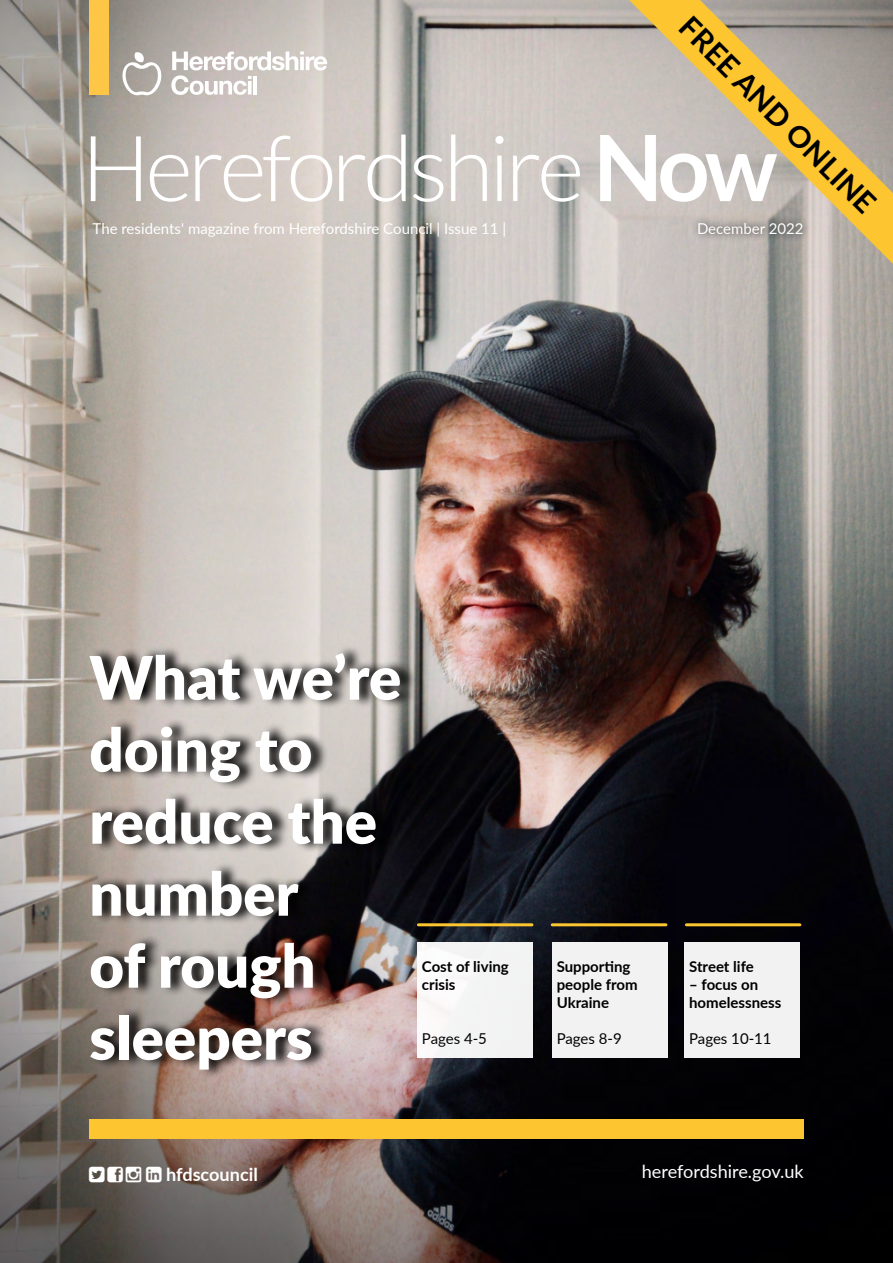
<style>
.page{position:relative;width:893px;height:1263px;background:#fff}
.page>*{position:absolute;margin:0;border:0;box-sizing:border-box;transform-origin:0 0}
.herefordshire_now{font:300 91.5px "Lato";letter-spacing:-.05em;color:#fff}
.pullout{font:900 60px/72px "Lato";color:#fff}
.t1{font:700 30px "Lato";color:#000}
.t2{font:18.15px "Lato";color:#fff}
.t3{font:700 18.15px "Lato";color:#fff}
.Main_copy_bold{font:700 15px/18px "Lato";color:#000}
.title_issue{font:15px "Lato";color:#fff}
.t4{font:15px "Lato";color:#000}
.date{font:15px "Lato";color:#fff}
.s1{font-weight:700}
</style>
<div class="page">
<img style="left:0;top:0;width:893px;height:1263px">
<div style="left:418px;top:943px;width:115px;height:115px;background:#f3f4f4"></div>
<hr style="left:418px;top:923px;width:114px;height:3px;background:#fdc630">
<hr style="left:552px;top:923px;width:114px;height:3px;background:#fdc630">
<hr style="left:686px;top:923px;width:114px;height:3px;background:#fdc630">
<div style="left:89px;top:0;width:19px;height:94px;background:#fdc646"></div>
<svg style="left:171px;top:51px;width:156px;height:44px"></svg>
<hr style="left:254px;top:76px;width:3px;height:19px;background:#fff">
<svg style="left:122px;top:52px;width:40px;height:43px"></svg>
<svg style="left:90px;top:644px;width:327px;height:435px;background:#827976"></svg>
<div style="left:552px;top:943px;width:115px;height:115px;background:#f2f2f2"></div>
<div style="left:685px;top:943px;width:115px;height:115px;background:#f2f2f2"></div>
<div style="left:89px;top:1119px;width:715px;height:20px;background:#fdc630"></div>
<svg style="left:629px;top:0;width:264px;height:264px;background:#c5b48e"></svg>
<svg style="left:89px;top:1167px;width:73px;height:15px"></svg>
<h3 class="t1" style="left:700px;top:6px;width:265px;rotate:45deg">FREE AND ONLINE</h3>
<h1 class="herefordshire_now" style="left:81px;top:119px;width:698px">Herefordshire <span class="s1">Now</span></h1>
<p class="date" style="left:697px;top:218px;width:108px">December 2022</p>
<p class="title_issue" style="left:93px;top:218px;width:415px">The residents' magazine from Herefordshire Council | Issue 11 |</p>
<h2 class="pullout" style="left:89px;top:639px;width:314px">What we’re doing to reduce the number<br>of rough sleepers</h2>
<h1 class="Main_copy_bold" style="left:422px;top:957px;width:89px">Cost of living crisis</h1>
<p class="t4" style="left:422px;top:1028px;width:67px">Pages 4-5</p>
<h1 class="Main_copy_bold" style="left:557px;top:957px;width:82px">Supporting people from<br>Ukraine</h1>
<p class="t4" style="left:557px;top:1028px;width:67px">Pages 8-9</p>
<h1 class="Main_copy_bold" style="left:689px;top:957px;width:66px">Street life</h1>
<h1 class="Main_copy_bold" style="left:689px;top:975px;width:94px">– focus on homelessness</h1>
<p class="t4" style="left:689px;top:1028px;width:84px">Pages 10-11</p>
<p class="t3" style="left:166px;top:1161px;width:93px">hfdscouncil</p>
<p class="t2" style="left:642px;top:1158px;width:164px">herefordshire.gov.uk</p>
</div>
